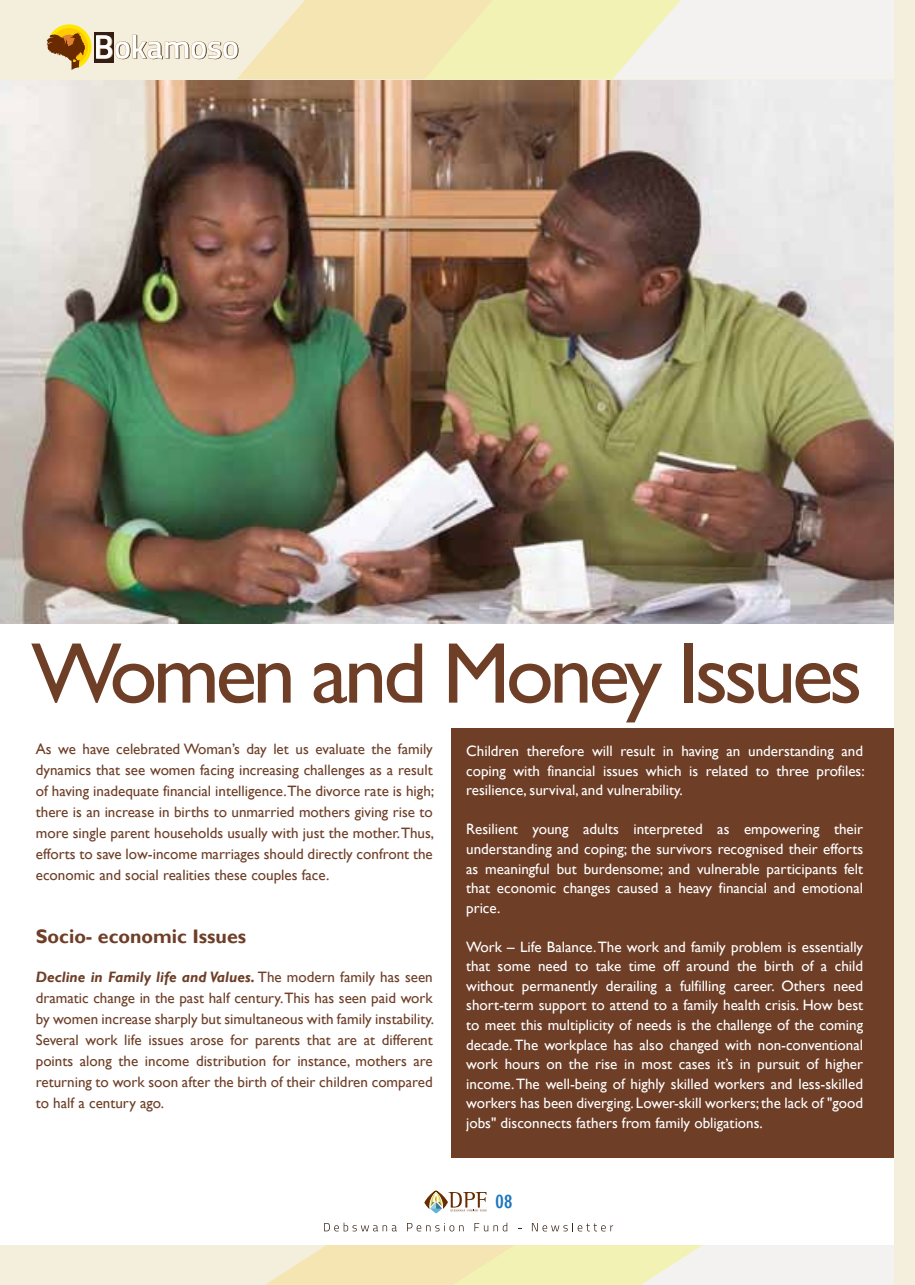
<style>
.page{position:relative;width:915px;height:1285px;background:#fff}
.page>*{position:absolute;margin:0;border:0;box-sizing:border-box;transform-origin:0 0}
.t1{font:86.55px "Gill Sans";letter-spacing:-.05em;color:#6e3e26}
.t2{font:700 19.5px "Gill Sans";color:#6e3e27}
.t3{font:condensed 19.5px "Gill Sans";color:#1c75bc;scale:1.25 1}
.t4{font:15px/19.5px "Gill Sans";color:#fff;text-align:justify}
.t5{font:15px/21px "Gill Sans";color:#6e3e27;text-align:justify}
.s1{font-weight:700;font-style:italic}
</style>
<div class="page">
<div style="left:450px;top:728px;width:443px;height:429px;background:#6e3e27"></div>
<img style="left:0;top:79px;width:893px;height:544px">
<div style="left:0;top:0;width:914px;height:79px;background:#f4efdd"></div>
<hr style="left:914px;top:0;width:1px;height:79px;background:#f3f2f0">
<div style="left:0;top:1244px;width:914px;height:40px;background:#f4efdd"></div>
<svg style="left:264px;top:1244px;width:629px;height:40px;background:#f3eecc"></svg>
<svg style="left:46px;top:0;width:847px;height:79px"></svg>
<div style="left:893px;top:0;width:21px;height:1284px;background:#f4efdd"></div>
<svg style="left:424px;top:1190px;width:62px;height:23px"></svg>
<svg style="left:324px;top:1222px;width:73px;height:9px"></svg>
<svg style="left:407px;top:1223px;width:56px;height:8px"></svg>
<svg style="left:474px;top:1222px;width:33px;height:9px"></svg>
<svg style="left:531px;top:1223px;width:82px;height:8px"></svg>
<h1 class="t1" style="left:31px;top:622px;width:832px">Women and Money Issues</h1>
<p class="t5" style="left:36px;top:738px;width:400px">As we have celebrated Woman’s day let us evaluate the family dynamics that see women facing increasing challenges as a result of having inadequate financial intelligence.The divorce rate is high; there is an increase in births to unmarried mothers giving rise to more single parent households usually with just the mother.Thus, efforts to save low-income marriages should directly confront the economic and social realities these couples face.</p>
<h2 class="t2" style="left:36px;top:924px;width:212px">Socio- economic Issues</h2>
<p class="t5" style="left:36px;top:966px;width:400px"><span class="s1">Decline in Family life and Values.</span> The modern family has seen dramatic change in the past half century. This has seen paid work by women increase sharply but simultaneous with family instability.<br>Several work life issues arose for parents that are at different points along the income distribution for instance, mothers are returning to work soon after the birth of their children compared to half a century ago.</p>
<p class="t4" style="left:466px;top:741px;width:400px">Children therefore will result in having an understanding and coping with financial issues which is related to three profiles: resilience, survival, and vulnerability.</p>
<p class="t4" style="left:466px;top:819px;width:398px">Resilient young adults interpreted as empowering their understanding and coping; the survivors recognised their efforts as meaningful but burdensome; and vulnerable participants felt that economic changes caused a heavy financial and emotional price.</p>
<p class="t4" style="left:466px;top:937px;width:398px">Work – Life Balance. The work and family problem is essentially that some need to take time off around the birth of a child without permanently derailing a fulfilling career. Others need short-term support to attend to a family health crisis. How best to meet this multiplicity of needs is the challenge of the coming decade. The workplace has also changed with non-conventional work hours on the rise in most cases it’s in pursuit of higher income. The well-being of highly skilled workers and less-skilled workers has been diverging. Lower-skill workers; the lack of "good jobs" disconnects fathers from family obligations.</p>
<h2 class="t3" style="left:495px;top:1190px;width:16px">08</h2>
</div>
